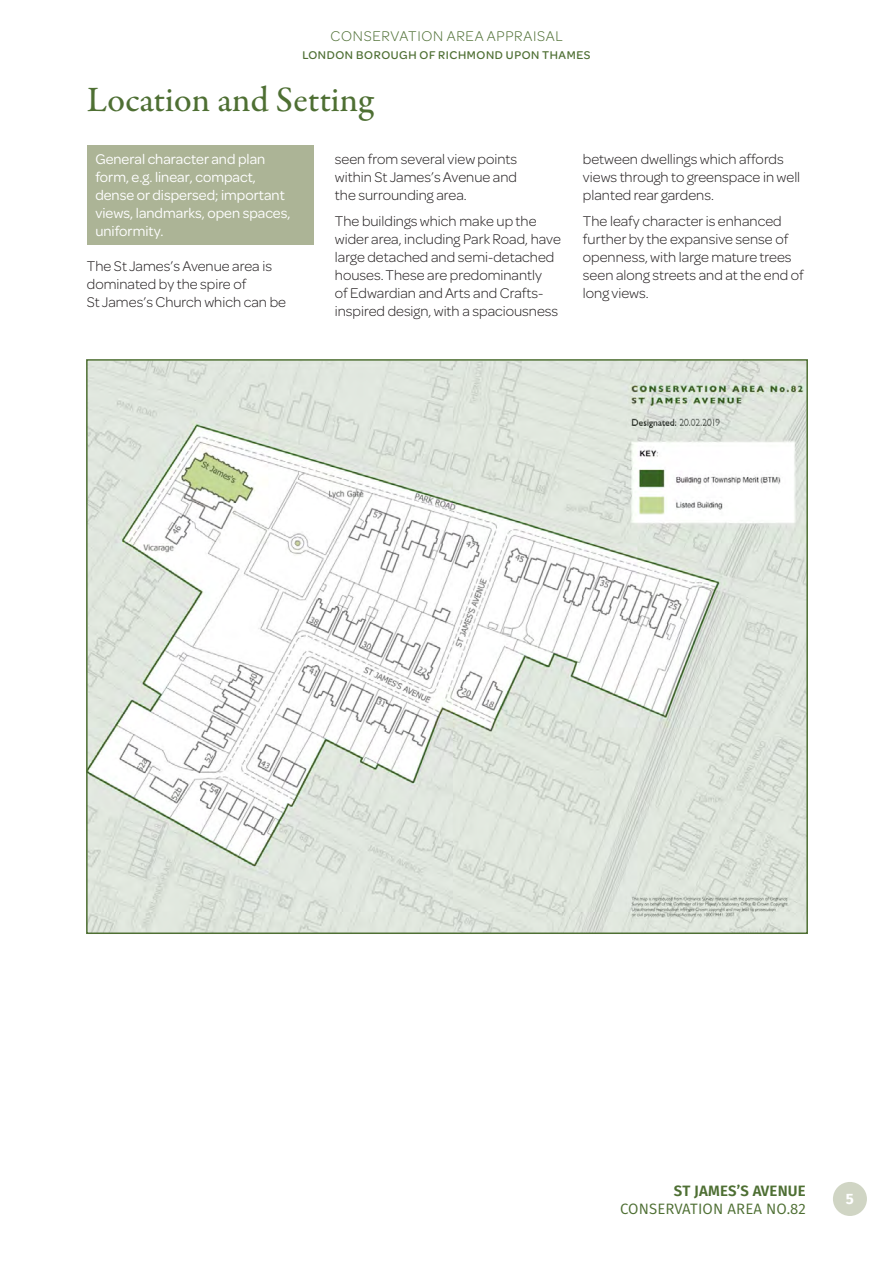
<style>
.page{position:relative;width:893px;height:1263px;background:#fff}
.page>*{position:absolute;margin:0;border:0;box-sizing:border-box;transform-origin:0 0}
.t1{font:500 36px "Garamond Premr Pro";letter-spacing:-.005em;color:#4e6f33}
.t2{font:300 15px/18px "Omnes";color:#231f20}
.t3{font:15px/18px "Omnes";color:#fff}
.t4{font:300 15px "Omnes";letter-spacing:.05em;color:#4e6f33}
.t5{font:15px "Fira Sans";letter-spacing:.01em;color:#4e6f33}
.t6{font:600 15px "Fira Sans";letter-spacing:.01em;color:#4e6f33}
.t7{font:700 15px "Fira Sans";color:#fff}
.t8{font:500 12px "Omnes";letter-spacing:.05em;color:#4e6f33}
</style>
<div class="page">
<div style="left:833px;top:1182px;width:34px;height:34px;background:#d0d5c4;border-radius:50%"></div>
<div style="left:87px;top:145px;width:227px;height:99px;background:#acb496"></div>
<img style="left:89px;top:362px;width:716px;height:569px">
<p class="t4" style="left:330px;top:26px;width:234px">CONSERVATION AREA APPRAISAL</p>
<p class="t8" style="left:302px;top:46px;width:290px">LONDON BOROUGH OF RICHMOND UPON THAMES</p>
<h1 class="t1" style="left:87px;top:78px;width:288px">Location and Setting</h1>
<p class="t3" style="left:95px;top:149px;width:197px">General character and plan form, e.g. linear, compact, dense or dispersed; important views, landmarks, open spaces, uniformity.</p>
<p class="t2" style="left:87px;top:256px;width:201px">The St James’s Avenue area is dominated by the spire of<br>St James’s Church which can be</p>
<p class="t2" style="left:335px;top:149px;width:184px;text-align:justify">seen from several view points within St James’s Avenue and the surrounding area.</p>
<p class="t2" style="left:335px;top:211px;width:227px">The buildings which make up the wider area, including Park Road, have large detached and semi-detached houses. These are predominantly<br>of Edwardian and Arts and Crafts&shy;inspired design, with a spaciousness</p>
<p class="t2" style="left:583px;top:149px;width:219px">between dwellings which affords views through to greenspace in well planted rear gardens.</p>
<p class="t2" style="left:583px;top:211px;width:222px">The leafy character is enhanced further by the expansive sense of openness, with large mature trees seen along streets and at the end of long views.</p>
<p class="t6" style="left:674px;top:1180px;width:133px">ST JAMES’S AVENUE</p>
<p class="t5" style="left:620px;top:1198px;width:187px">CONSERVATION AREA NO.82</p>
<p class="t7" style="left:846px;top:1188px;width:10px">5</p>
</div>
